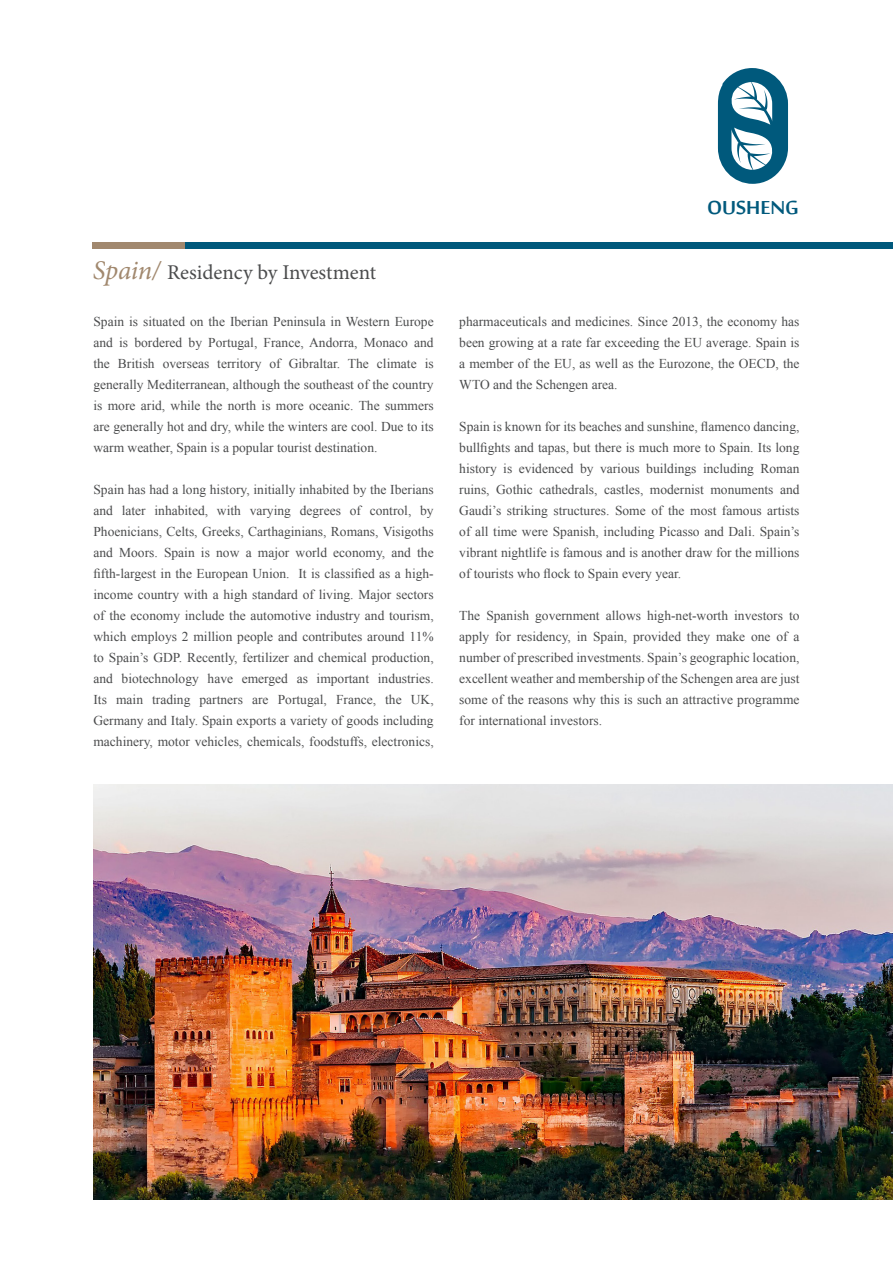
<style>
.page{position:relative;width:893px;height:1263px;background:#fff}
.page>*{position:absolute;margin:0;border:0;box-sizing:border-box;transform-origin:0 0}
.t1{font:700 25.95px "Sakkal Majalla";color:#00597c}
.t2{font:21px "Minion Pro";color:#4b4c4d}
.t3{font:13.5px/21px "Times New Roman";color:#4b4c4d;text-align:justify}
.s1{font-style:italic;font-size:27px;color:#a1886e}
</style>
<div class="page">
<svg style="left:718px;top:68px;width:70px;height:116px"></svg>
<div style="left:93px;top:242px;width:152px;height:7px;background:#a1886e"></div>
<div style="left:186px;top:242px;width:707px;height:7px;background:#00597c"></div>
<img style="left:93px;top:784px;width:800px;height:415px">
<p class="t2" style="left:93px;top:258px;width:285px"><span class="s1">Spain/</span> Residency by Investment</p>
<p class="t3" style="left:93px;top:311px;width:342px">Spain is situated on the Iberian Peninsula in Western Europe and is bordered by Portugal, France, Andorra, Monaco and the British overseas territory of Gibraltar. The climate is generally Mediterranean, although the southeast of the country is more arid, while the north is more oceanic. The summers are generally hot and dry, while the winters are cool. Due to its warm weather, Spain is a popular tourist destination.</p>
<p class="t3" style="left:93px;top:479px;width:342px">Spain has had a long history, initially inhabited by the Iberians and later inhabited, with varying degrees of control, by Phoenicians, Celts, Greeks, Carthaginians, Romans, Visigoths and Moors. Spain is now a major world economy, and the fifth-largest in the European Union. It is classified as a high&shy;income country with a high standard of living. Major sectors of the economy include the automotive industry and tourism, which employs 2 million people and contributes around 11% to Spain’s GDP. Recently, fertilizer and chemical production, and biotechnology have emerged as important industries.<br>Its main trading partners are Portugal, France, the UK, Germany and Italy. Spain exports a variety of goods including machinery, motor vehicles, chemicals, foodstuffs, electronics,</p>
<p class="t1" style="left:707px;top:193px;width:93px">OUSHENG</p>
<p class="t3" style="left:459px;top:311px;width:342px">pharmaceuticals and medicines. Since 2013, the economy has been growing at a rate far exceeding the EU average. Spain is a member of the EU, as well as the Eurozone, the OECD, the WTO and the Schengen area.</p>
<p class="t3" style="left:459px;top:416px;width:342px">Spain is known for its beaches and sunshine, flamenco dancing, bullfights and tapas, but there is much more to Spain. Its long history is evidenced by various buildings including Roman ruins, Gothic cathedrals, castles, modernist monuments and Gaudi’s striking structures. Some of the most famous artists of all time were Spanish, including Picasso and Dali. Spain’s vibrant nightlife is famous and is another draw for the millions of tourists who flock to Spain every year.</p>
<p class="t3" style="left:459px;top:605px;width:342px">The Spanish government allows high-net-worth investors to apply for residency, in Spain, provided they make one of a number of prescribed investments. Spain’s geographic location, excellent weather and membership of the Schengen area are just some of the reasons why this is such an attractive programme for international investors.</p>
</div>
